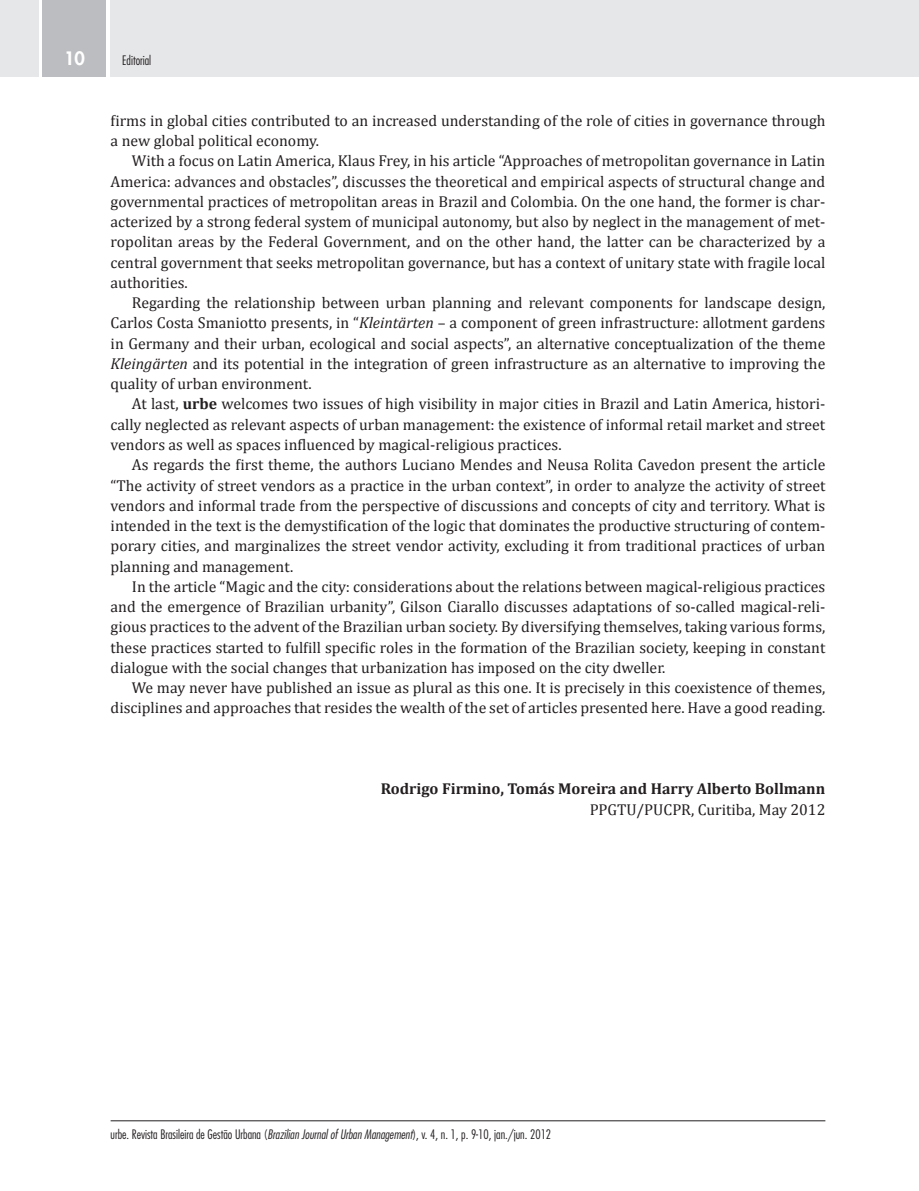
<style>
.page{position:relative;width:919px;height:1191px;background:#fff}
.page>*{position:absolute;margin:0;border:0;box-sizing:border-box;transform-origin:0 0}
.t1{font:800 18px "Futura Std";color:#fff}
.t2{font:15.75px/20.2px "Cambria";color:#231f20;text-align:justify}
.t3{font:700 15.75px "Cambria";color:#231f20}
.t4{font:300 condensed 12.75px "Futura Std";color:#231f20}
.s1{font-style:italic}
.s2{font-weight:700}
</style>
<div class="page">
<div style="left:111px;top:0;width:807px;height:77px;background:#e6e7e9"></div>
<div style="left:43px;top:0;width:63px;height:77px;background:#bcbdc0"></div>
<div style="left:0;top:0;width:38px;height:77px;background:#e6e7e9"></div>
<hr style="left:111px;top:1120px;width:714px;height:1px;background:#231f20">
<p class="t1" style="left:64px;top:47px;width:22px">10</p>
<p class="t4" style="left:122px;top:53px;width:30px">Editorial</p>
<p class="t2" style="left:111px;top:110px;width:716px">firms in global cities contributed to an increased understanding of the role of cities in governance through a new global political economy.</p>
<p class="t2" style="left:111px;top:151px;width:716px;text-indent:21px">With a focus on Latin America, Klaus Frey, in his article “Approaches of metropolitan governance in Latin America: advances and obstacles”, discusses the theoretical and empirical aspects of structural change and governmental practices of metropolitan areas in Brazil and Colombia. On the one hand, the former is char&shy;acterized by a strong federal system of municipal autonomy, but also by neglect in the management of met&shy;ropolitan areas by the Federal Government, and on the other hand, the latter can be characterized by a central government that seeks metropolitan governance, but has a context of unitary state with fragile local authorities.</p>
<p class="t2" style="left:111px;top:292px;width:716px;text-indent:21px">Regarding the relationship between urban planning and relevant components for landscape design, Carlos Costa Smaniotto presents, in “<span class="s1">Kleintärten</span> – a component of green infrastructure: allotment gardens in Germany and their urban, ecological and social aspects”, an alternative conceptualization of the theme <span class="s1">Kleingärten</span> and its potential in the integration of green infrastructure as an alternative to improving the quality of urban environment.</p>
<p class="t2" style="left:111px;top:394px;width:716px;text-indent:21px">At last, <span class="s2">urbe</span> welcomes two issues of high visibility in major cities in Brazil and Latin America, histori&shy;cally neglected as relevant aspects of urban management: the existence of informal retail market and street vendors as well as spaces influenced by magical-religious practices.</p>
<p class="t2" style="left:111px;top:455px;width:716px;text-indent:21px">As regards the first theme, the authors Luciano Mendes and Neusa Rolita Cavedon present the article “The activity of street vendors as a practice in the urban context”, in order to analyze the activity of street vendors and informal trade from the perspective of discussions and concepts of city and territory. What is intended in the text is the demystification of the logic that dominates the productive structuring of contem&shy;porary cities, and marginalizes the street vendor activity, excluding it from traditional practices of urban planning and management.</p>
<p class="t2" style="left:111px;top:576px;width:716px;text-indent:21px">In the article “Magic and the city: considerations about the relations between magical-religious practices and the emergence of Brazilian urbanity”, Gilson Ciarallo discusses adaptations of so-called magical-reli&shy;gious practices to the advent of the Brazilian urban society. By diversifying themselves, taking various forms, these practices started to fulfill specific roles in the formation of the Brazilian society, keeping in constant dialogue with the social changes that urbanization has imposed on the city dweller.</p>
<p class="t2" style="left:111px;top:677px;width:716px;text-align:right">We may never have published an issue as plural as this one. It is precisely in this coexistence of themes, disciplines and approaches that resides the wealth of the set of articles presented here. Have a good reading.</p>
<p class="t3" style="left:380px;top:779px;width:446px">Rodrigo Firmino, Tomás Moreira and Harry Alberto Bollmann</p>
<p class="t2" style="left:589px;top:799px;width:237px">PPGTU/PUCPR, Curitiba, May 2012</p>
<p class="t4" style="left:111px;top:1126px;width:442px">urbe. Revista Brasileira de Gestão Urbana (<span class="s1">Brazilian Journal of Urban Management</span>), v. 4, n. 1, p. 9-10, jan./jun. 2012</p>
</div>
